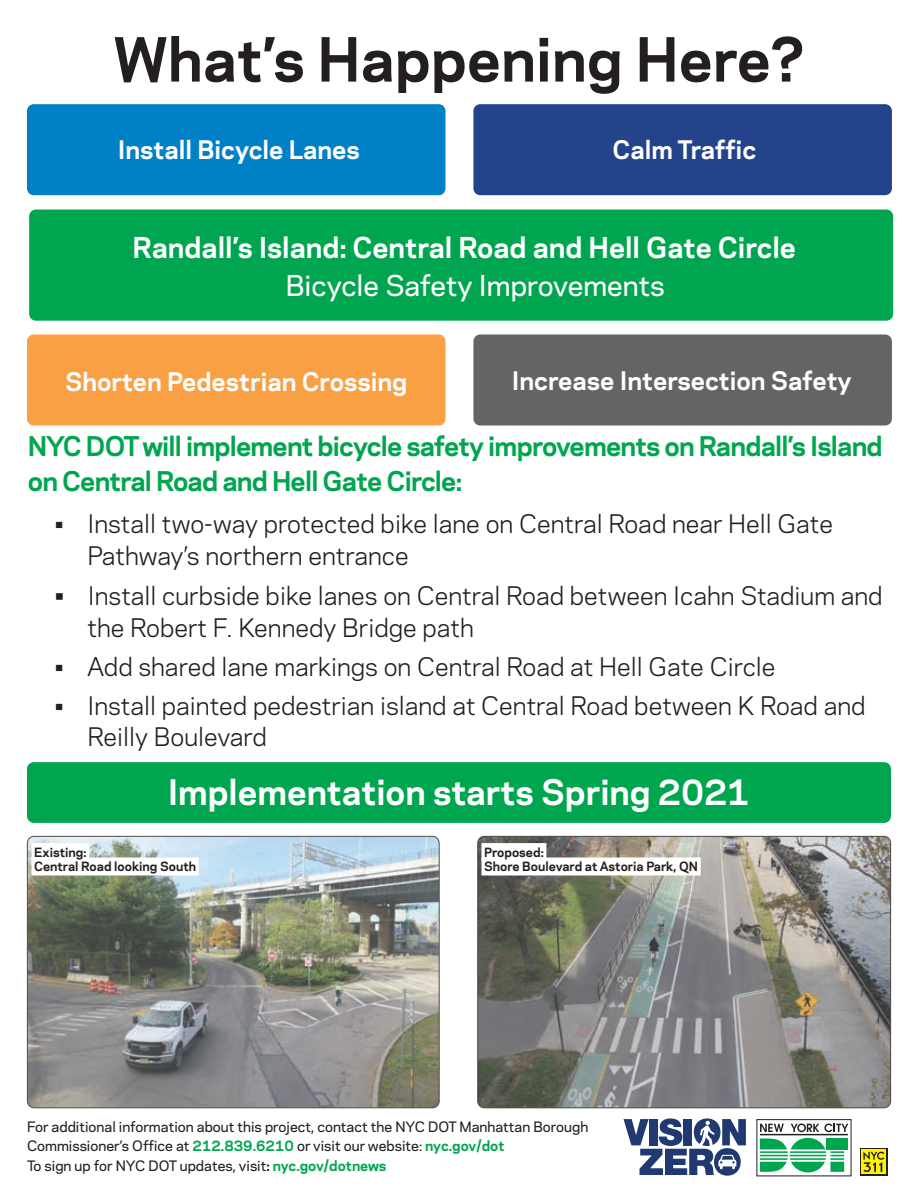
<style>
.page{position:relative;width:918px;height:1188px;background:#fff}
.page>*{position:absolute;margin:0;border:0;box-sizing:border-box;transform-origin:0 0}
.Page_Title{font:700 57px "Galaxie Polaris";color:#231f20}
.Implementation_timin{font:700 33px "Galaxie Polaris";color:#fff}
.t1{font:700 27px/37.5px "Galaxie Polaris";color:#fff}
.Body_Heading__Projec{font:700 25.5px/34.5px "Galaxie Polaris";letter-spacing:-.03em;color:#00a64f}
.Bullet_Points__Proje{font:24px/31.5px "Galaxie Polaris";color:#231f20}
.Color_Box_text{font:700 24px "Galaxie Polaris";color:#fff}
.Additional_info_text{font:500 13.5px/19.5px "Galaxie Polaris";color:#231f20}
.Photo_caption_overla{font:700 12px "Galaxie Polaris";color:#231f20}
.s1{font-weight:500}
.s2{font-size:25.5px}
.s3{font-weight:700;color:#00a64f}
.s4{font-weight:700}
</style>
<div class="page">
<div style="left:27px;top:104px;width:419px;height:91px;background:#0080c6;border-radius:7px"></div>
<div style="left:473px;top:104px;width:419px;height:91px;background:#23438b;border-radius:7px"></div>
<div style="left:27px;top:334px;width:419px;height:92px;background:#f99f44;border-radius:7px"></div>
<div style="left:473px;top:334px;width:419px;height:92px;background:#636466;border-radius:7px"></div>
<div style="left:27px;top:762px;width:864px;height:61px;background:#00a64f;border-radius:7px"></div>
<img style="left:27px;top:836px;width:411px;height:272px">
<div style="left:27px;top:836px;width:413px;height:272px;border:1px solid #231f20;border-radius:7px"></div>
<div style="left:32px;top:843px;width:57px;height:18px;background:#fff"></div>
<div style="left:32px;top:857px;width:167px;height:18px;background:#fff"></div>
<img style="left:479px;top:836px;width:412px;height:272px">
<div style="left:477px;top:836px;width:414px;height:272px;border:1px solid #231f20;border-radius:7px"></div>
<div style="left:482px;top:843px;width:64px;height:18px;background:#fff"></div>
<div style="left:482px;top:857px;width:219px;height:18px;background:#fff"></div>
<svg style="left:624px;top:1118px;width:122px;height:58px"></svg>
<svg style="left:759px;top:1123px;width:90px;height:50px"></svg>
<div style="left:757px;top:1119px;width:94px;height:57px;border:1px solid #231f20"></div>
<div style="left:827px;top:1138px;width:21px;height:11px;background:#00a64f"></div>
<svg style="left:760px;top:1138px;width:84px;height:34px"></svg>
<hr style="left:760px;top:1134px;width:88px;height:1px;background:#231f20">
<svg style="left:760px;top:1124px;width:24px;height:8px"></svg>
<svg style="left:791px;top:1124px;width:57px;height:8px"></svg>
<div style="left:860px;top:1148px;width:28px;height:28px;background:#231f20"></div>
<div style="left:861px;top:1149px;width:25px;height:25px;background:#fff200"></div>
<svg style="left:863px;top:1152px;width:21px;height:20px"></svg>
<div style="left:29px;top:210px;width:864px;height:111px;background:#00a64f;border-radius:7px"></div>
<h1 class="Page_Title" style="left:113px;top:17px;width:693px">What’s Happening Here?</h1>
<h3 class="Color_Box_text" style="left:118px;top:132px;width:243px">Install Bicycle Lanes</h3>
<h3 class="Color_Box_text" style="left:613px;top:132px;width:145px">Calm Traffic</h3>
<p class="t1" style="left:286px;top:228px;width:512px;text-indent:-153px">Randall’s Island: Central Road and Hell Gate Circle<br><span class="s1">Bicycle Safety Improvements</span></p>
<h3 class="Color_Box_text" style="left:65px;top:364px;width:344px">Shorten Pedestrian Crossing</h3>
<h3 class="Color_Box_text" style="left:512px;top:362px;width:341px">Increase Intersection Safety</h3>
<h4 class="Body_Heading__Projec" style="left:28px;top:428px;width:856px">NYC DOT will implement bicycle safety improvements on Randall’s Island on Central Road and Hell Gate Circle:</h4>
<p class="Bullet_Points__Proje" style="left:88px;top:507px;width:747px;text-indent:-33px">• Install two-way protected bike lane on Central Road near Hell Gate<br>Pathway’s northern entrance</p>
<p class="Bullet_Points__Proje" style="left:88px;top:579px;width:797px;text-indent:-33px"><span class="s2">•</span> Install curbside bike lanes on Central Road between Icahn Stadium and the Robert F. Kennedy Bridge path</p>
<p class="Bullet_Points__Proje" style="left:55px;top:649px;width:722px">• Add shared lane markings on Central Road at Hell Gate Circle</p>
<p class="Bullet_Points__Proje" style="left:88px;top:688px;width:780px;text-indent:-33px">• Install painted pedestrian island at Central Road between K Road and<br>Reilly Boulevard</p>
<h2 class="Implementation_timin" style="left:168px;top:767px;width:584px">Implementation starts Spring 2021</h2>
<p class="Photo_caption_overla" style="left:34px;top:843px;width:54px">Existing:</p>
<p class="Photo_caption_overla" style="left:34px;top:857px;width:163px">Central Road looking South</p>
<p class="Photo_caption_overla" style="left:484px;top:843px;width:61px">Proposed:</p>
<p class="Photo_caption_overla" style="left:484px;top:857px;width:215px">Shore Boulevard at Astoria Park, QN</p>
<h5 class="Additional_info_text" style="left:27px;top:1116px;width:563px">For additional information about this project, contact the NYC DOT Manhattan Borough<br>Commissioner’s Office at <span class="s3">212.839.6210</span> or visit our website: <span class="s3">nyc.gov/dot</span></h5>
<h5 class="Additional_info_text" style="left:27px;top:1155px;width:361px">To sign up for NYC DOT updates, visit<span class="s4">:</span> <span class="s3">nyc.gov/dotnews</span></h5>
</div>
